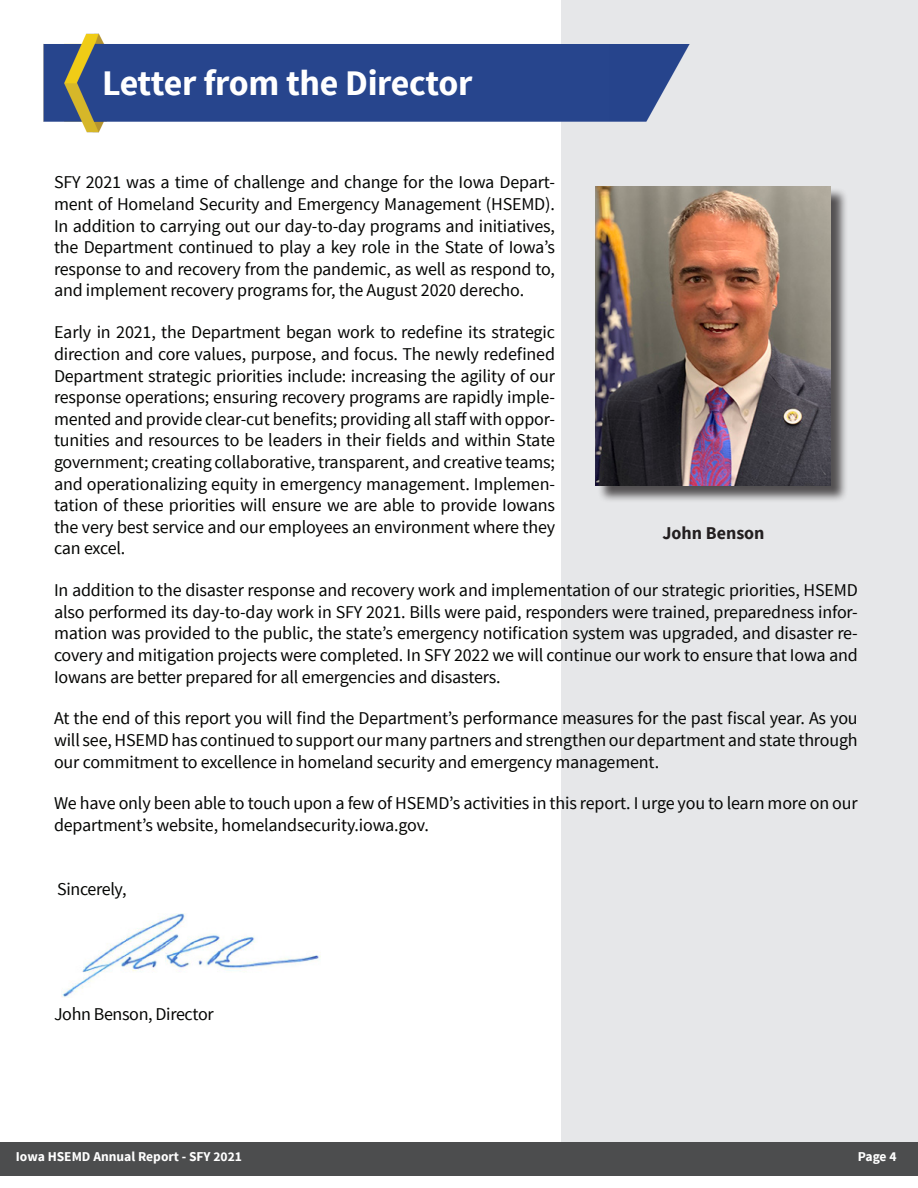
<style>
.page{position:relative;width:918px;height:1188px;background:#fff}
.page>*{position:absolute;margin:0;border:0;box-sizing:border-box;transform-origin:0 0}
.t1{font:700 36px "Source Sans Pro";letter-spacing:-.01em;color:#fff}
.t2{font:18px/21.6px "Source Sans Pro";letter-spacing:-.01em;color:#040503;text-align:justify}
.t3{font:700 18px "Source Sans Pro";color:#231f20}
.t4{font:700 13.5px "Source Sans Pro";color:#fff}
</style>
<div class="page">
<div style="left:562px;top:0;width:356px;height:1168px;background:#e6e7e9"></div>
<div style="left:0;top:1142px;width:918px;height:34px;background:#4c4d4e"></div>
<img style="left:43px;top:28px;width:647px;height:108px">
<div style="left:597px;top:187px;width:252px;height:316px;background:#231f20;opacity:.75"></div>
<img style="left:596px;top:186px;width:235px;height:299px">
<img style="left:62px;top:913px;width:259px;height:84px">
<p class="t1" style="left:102px;top:60px;width:372px">Letter from the Director</p>
<p class="t2" style="left:54px;top:172px;width:503px">SFY 2021 was a time of challenge and change for the Iowa Depart&shy;ment of Homeland Security and Emergency Management (HSEMD).<br>In addition to carrying out our day-to-day programs and initiatives, the Department continued to play a key role in the State of Iowa’s response to and recovery from the pandemic, as well as respond to, and implement recovery programs for, the August 2020 derecho.</p>
<p class="t2" style="left:54px;top:322px;width:503px">Early in 2021, the Department began work to redefine its strategic direction and core values, purpose, and focus. The newly redefined Department strategic priorities include: increasing the agility of our response operations; ensuring recovery programs are rapidly imple&shy;mented and provide clear-cut benefits; providing all staff with oppor&shy;tunities and resources to be leaders in their fields and within State government; creating collaborative, transparent, and creative teams; and operationalizing equity in emergency management. Implemen&shy;tation of these priorities will ensure we are able to provide Iowans the very best service and our employees an environment where they can excel.</p>
<p class="t2" style="left:54px;top:580px;width:805px">In addition to the disaster response and recovery work and implementation of our strategic priorities, HSEMD also performed its day-to-day work in SFY 2021. Bills were paid, responders were trained, preparedness infor&shy;mation was provided to the public, the state’s emergency notification system was upgraded, and disaster re&shy;covery and mitigation projects were completed. In SFY 2022 we will continue our work to ensure that Iowa and Iowans are better prepared for all emergencies and disasters.</p>
<p class="t2" style="left:54px;top:708px;width:805px">At the end of this report you will find the Department’s performance measures for the past fiscal year. As you will see, HSEMD has continued to support our many partners and strengthen our department and state through our commitment to excellence in homeland security and emergency management.</p>
<p class="t2" style="left:54px;top:793px;width:805px">We have only been able to touch upon a few of HSEMD’s activities in this report. I urge you to learn more on our department’s website, homelandsecurity.iowa.gov.</p>
<p class="t3" style="left:662px;top:522px;width:104px">John Benson</p>
<p class="t2" style="left:57px;top:878px;width:71px">Sincerely,</p>
<p class="t2" style="left:54px;top:1004px;width:161px">John Benson, Director</p>
<p class="t4" style="left:16px;top:1148px;width:228px">Iowa HSEMD Annual Report - SFY 2021</p>
<p class="t4" style="left:858px;top:1148px;width:40px">Page 4</p>
</div>
